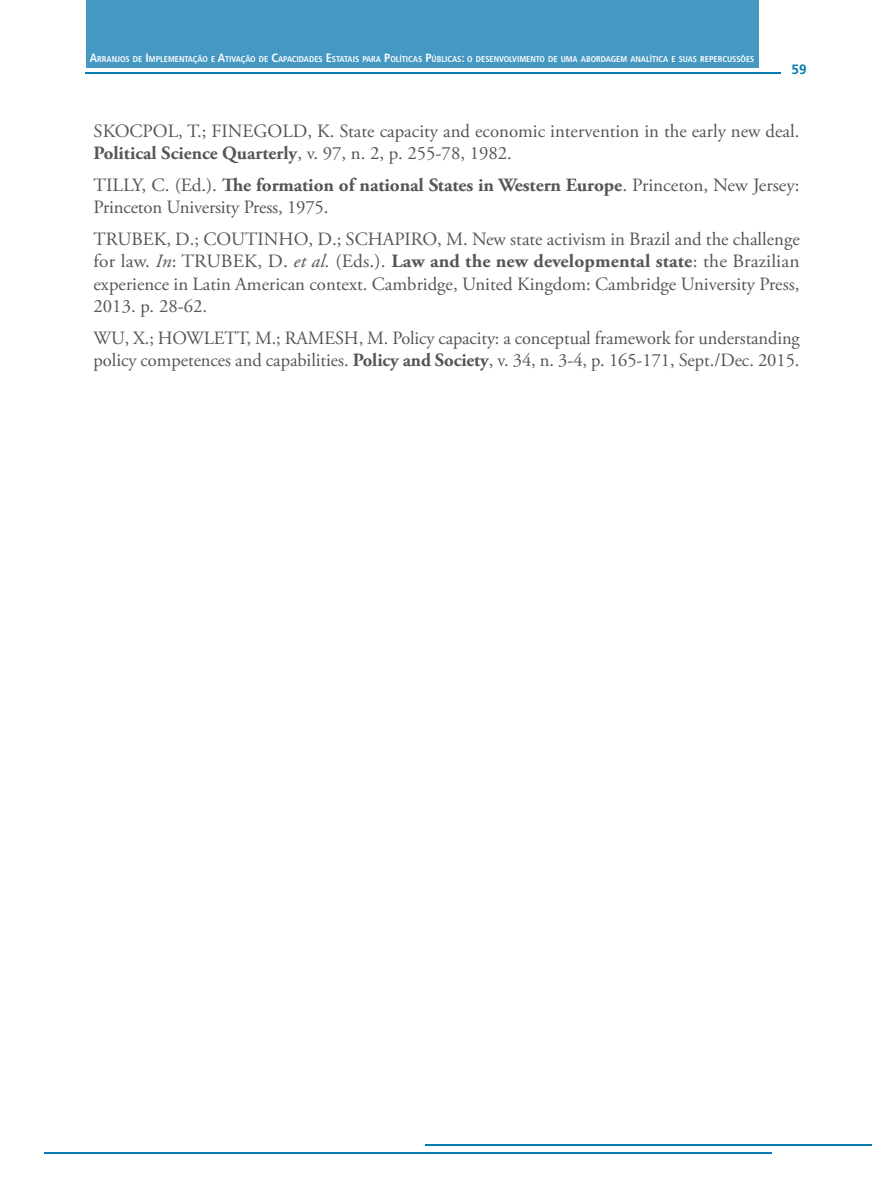
<style>
.page{position:relative;width:893px;height:1191px;background:#fff}
.page>*{position:absolute;margin:0;border:0;box-sizing:border-box;transform-origin:0 0}
.Referência_Texto{font:18.75px/22.5px "Adobe Garamond Pro";letter-spacing:-.005em;color:#545557}
.t1{font:700 13.5px "Frutiger LT Pro";color:#007cb0}
.t2{font:700 condensed 8.4px "Frutiger LT Pro";color:#fff}
.s1{font-size:12px}
.s2{font-weight:700}
.s3{font-style:italic}
</style>
<div class="page">
<hr style="left:86px;top:72px;width:695px;height:2px;background:#007cb0">
<hr style="left:425px;top:1144px;width:447px;height:1px;background:#007cb0">
<hr style="left:44px;top:1152px;width:727px;height:1px;background:#007cb0">
<div style="left:86px;top:0;width:673px;height:67px;background:#4498c2"></div>
<p class="t2" style="left:90px;top:54px;width:571px"><span class="s1">A</span>RRANJOS DE <span class="s1">I</span>MPLEMENTAÇÃO E <span class="s1">A</span>TIVAÇÃO DE <span class="s1">C</span>APACI DADES <span class="s1">E</span>STATAIS PARA <span class="s1">P</span>OLÍTICAS <span class="s1">P</span>ÚBLICAS<span class="s1">:</span> O DESENVOLVIMENTO DE UMA ABORDAGEM ANALÍTICA</p>
<p class="t2" style="left:671px;top:54px;width:85px">E SUAS REPERCUSSÕES</p>
<p class="t1" style="left:791px;top:61px;width:17px">59</p>
<p class="Referência_Texto" style="left:94px;top:120px;width:707px">SKOCPOL, T.; FINEGOLD, K. State capacity and economic intervention in the early new deal.<br><span class="s2">Political Science Quarterly</span>, v. 97, n. 2, p. 255-78, 1982.</p>
<p class="Referência_Texto" style="left:94px;top:174px;width:707px">TILLY, C. (Ed.). <span class="s2">The formation of national States in Western Europe</span>. Princeton, New Jersey:<br>Princeton University Press, 1975.</p>
<p class="Referência_Texto" style="left:94px;top:228px;width:708px;text-align:justify">TRUBEK, D.; COUTINHO, D.; SCHAPIRO, M. New state activism in Brazil and the challenge for law. <span class="s3">In</span>: TRUBEK, D. <span class="s3">et al.</span> (Eds.). <span class="s2">Law and the new developmental state</span>: the Brazilian experience in Latin American context. Cambridge, United Kingdom: Cambridge University Press, 2013. p. 28-62.</p>
<p class="Referência_Texto" style="left:94px;top:327px;width:708px">WU, X.; HOWLETT, M.; RAMESH, M. Policy capacity: a conceptual framework for understanding policy competences and capabilities. <span class="s2">Policy and Society</span>, v. 34, n. 3-4, p. 165-171, Sept./Dec. 2015.</p>
</div>
